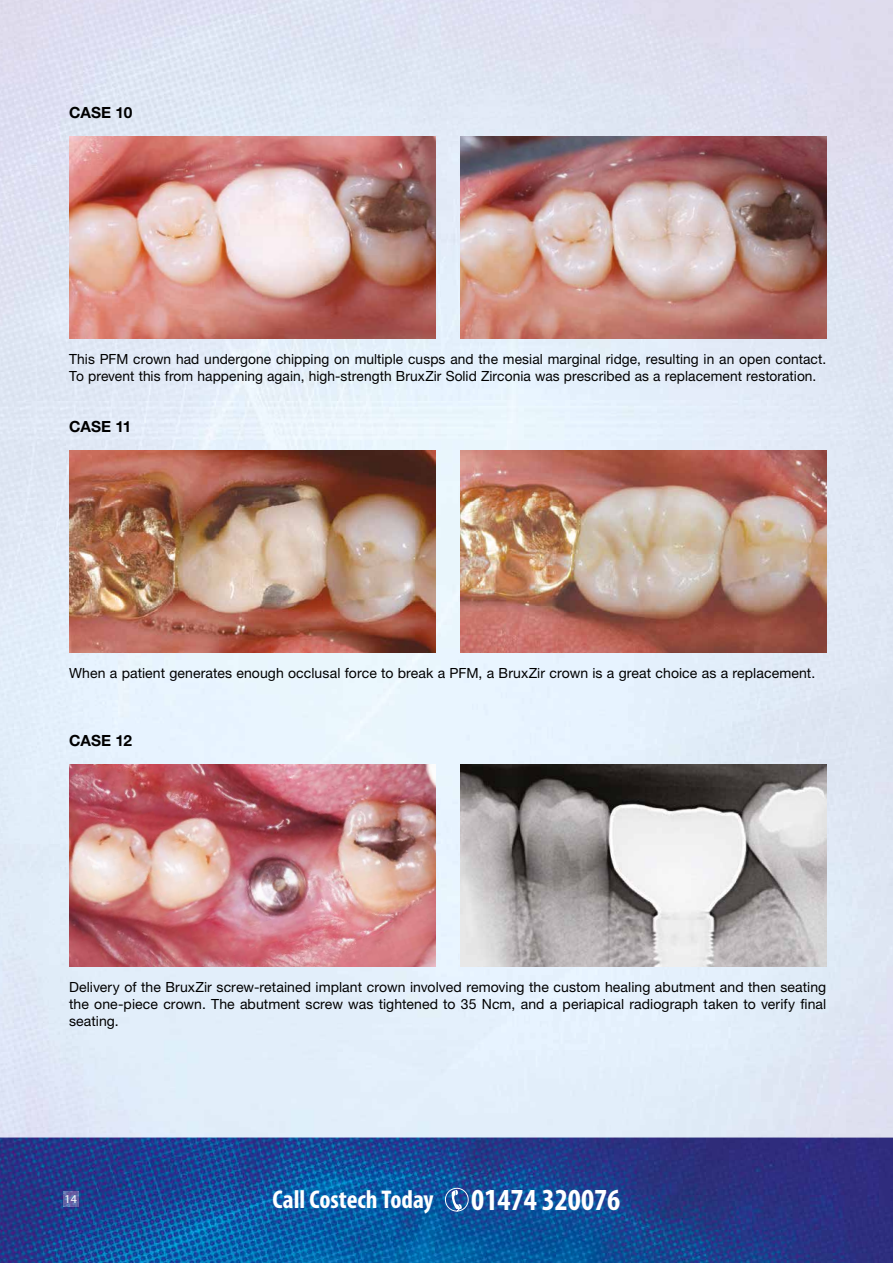
<style>
.page{position:relative;width:893px;height:1263px;background:#fff}
.page>*{position:absolute;margin:0;border:0;box-sizing:border-box;transform-origin:0 0}
.t1{font:700 condensed 25.8px "Myriad Pro";color:#fff}
.t2{font:700 15.45px "Helvetica Neue LT Std";letter-spacing:-.005em;color:#000}
.t3{font:13.95px/16.8px "Helvetica Neue LT Std";letter-spacing:.005em;color:#000}
.t4{font:12px "Myriad Pro";color:#fff}
.s1{font-size:30.75px}
</style>
<div class="page">
<img style="left:0;top:0;width:473px;height:1137px">
<img style="left:473px;top:0;width:420px;height:471px">
<div style="left:795px;top:471px;width:98px;height:666px;background:#dee6f3"></div>
<div style="left:473px;top:652px;width:322px;height:485px;background:#e4f0fc"></div>
<img style="left:0;top:1137px;width:893px;height:126px">
<img style="left:64px;top:1192px;width:15px;height:14px">
<svg style="left:444px;top:1187px;width:25px;height:25px"></svg>
<img style="left:69px;top:451px;width:366px;height:201px">
<img style="left:460px;top:451px;width:366px;height:201px">
<img style="left:69px;top:137px;width:366px;height:202px">
<img style="left:460px;top:137px;width:366px;height:202px">
<img style="left:69px;top:765px;width:366px;height:202px">
<img style="left:460px;top:765px;width:366px;height:202px">
<p class="t2" style="left:69px;top:103px;width:65px">CASE 10</p>
<p class="t3" style="left:69px;top:350px;width:759px">This PFM crown had undergone chipping on multiple cusps and the mesial marginal ridge, resulting in an open contact.<br>To prevent this from happening again, high-strength BruxZir Solid Zirconia was prescribed as a replacement restoration.</p>
<p class="t2" style="left:69px;top:417px;width:64px">CASE 11</p>
<p class="t3" style="left:69px;top:664px;width:747px">When a patient generates enough occlusal force to break a PFM, a BruxZir crown is a great choice as a replacement.</p>
<p class="t2" style="left:69px;top:731px;width:64px">CASE 12</p>
<p class="t3" style="left:69px;top:978px;width:759px;text-align:justify">Delivery of the BruxZir screw-retained implant crown involved removing the custom healing abutment and then seating the one-piece crown. The abutment screw was tightened to 35 Ncm, and a periapical radiograph taken to verify final seating.</p>
<p class="t4" style="left:65px;top:1191px;width:14px">14</p>
<h1 class="t1" style="left:273px;top:1183px;width:349px">Call Costech Today <span class="s1">01474 320076</span></h1>
</div>
